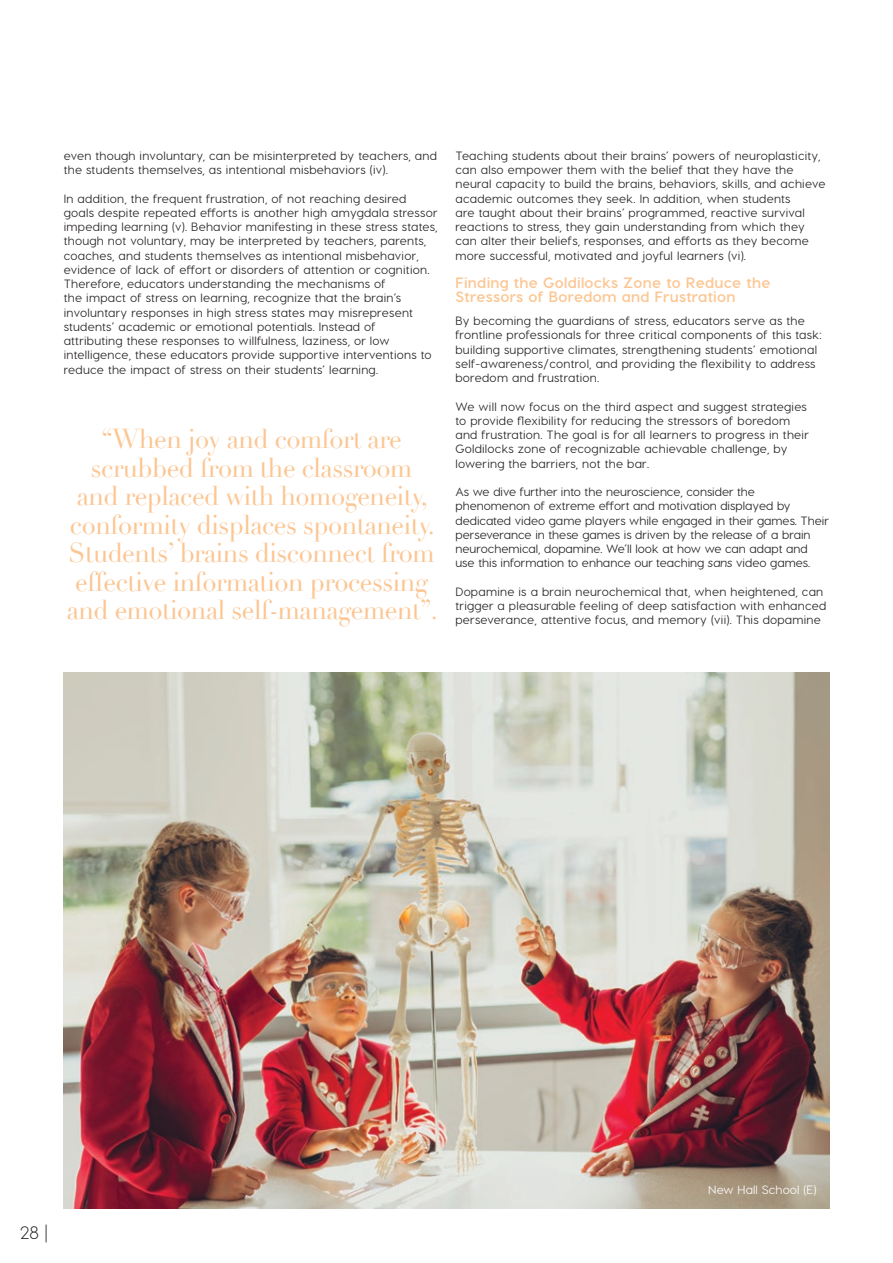
<style>
.page{position:relative;width:893px;height:1263px;background:#fff}
.page>*{position:absolute;margin:0;border:0;box-sizing:border-box;transform-origin:0 0}
.t1{font:26.85px/28.5px "Didot";letter-spacing:-.02em;color:#fcc693;text-align:center;scale:.95 1}
.t2{font:300 18px "Visby CF";color:#231f20}
.t3{font:700 15px/14.2px "Visby CF";letter-spacing:.02em;color:#fcc693}
.t4{font:500 12px/14.2px "Visby CF";letter-spacing:.02em;color:#231f20}
.t5{font:500 12px/14.2px "Visby CF";color:#231f20}
.t6{font:500 12px "Visby CF";letter-spacing:.01em;color:#fff}
.s1{font-style:italic}
</style>
<div class="page">
<img style="left:64px;top:673px;width:765px;height:536px">
<p class="t4" style="left:64px;top:148px;width:375px">even though involuntary, can be misinterpreted by teachers, and the students themselves, as intentional misbehaviors (iv).</p>
<p class="t4" style="left:64px;top:191px;width:375px">In addition, the frequent frustration, of not reaching desired goals despite repeated efforts is another high amygdala stressor impeding learning (v). Behavior manifesting in these stress states, though not voluntary, may be interpreted by teachers, parents, coaches, and students themselves as intentional misbehavior, evidence of lack of effort or disorders of attention or cognition.<br>Therefore, educators understanding the mechanisms of<br>the impact of stress on learning, recognize that the brain’s involuntary responses in high stress states may misrepresent students’ academic or emotional potentials. Instead of attributing these responses to willfulness, laziness, or low intelligence, these educators provide supportive interventions to reduce the impact of stress on their students’ learning.</p>
<h1 class="t1" style="left:67px;top:425px;width:392px">“When joy and comfort are scrubbed from the classroom<br>and replaced with homogeneity, conformity displaces spontaneity.<br>Students’ brains disconnect from effective information processing and emotional self-management”.</h1>
<p class="t4" style="left:455px;top:148px;width:371px">Teaching students about their brains’ powers of neuroplasticity, can also empower them with the belief that they have the neural capacity to build the brains, behaviors, skills, and achieve academic outcomes they seek. In addition, when students<br>are taught about their brains’ programmed, reactive survival reactions to stress, they gain understanding from which they can alter their beliefs, responses, and efforts as they become more successful, motivated and joyful learners (vi).</p>
<p class="t3" style="left:455px;top:276px;width:316px">Finding the Goldilocks Zone to Reduce the<br>Stressors of Boredom and Frustration</p>
<p class="t4" style="left:455px;top:314px;width:368px">By becoming the guardians of stress, educators serve as the frontline professionals for three critical components of this task: building supportive climates, strengthening students’ emotional self-awareness/control, and providing the flexibility to address boredom and frustration.</p>
<p class="t4" style="left:455px;top:399px;width:355px">We will now focus on the third aspect and suggest strategies to provide flexibility for reducing the stressors of boredom and frustration. The goal is for all learners to progress in their Goldilocks zone of recognizable achievable challenge, by lowering the barriers, not the bar.</p>
<p class="t5" style="left:455px;top:485px;width:375px">As we dive further into the neuroscience, consider the phenomenon of extreme effort and motivation displayed by dedicated video game players while engaged in their games. Their perseverance in these games is driven by the release of a brain neurochemical, dopamine. We’ll look at how we can adapt and use this information to enhance our teaching <span class="s1">sans</span> video games.</p>
<p class="t4" style="left:455px;top:584px;width:372px">Dopamine is a brain neurochemical that, when heightened, can trigger a pleasurable feeling of deep satisfaction with enhanced perseverance, attentive focus, and memory (vii). This dopamine</p>
<h2 class="t2" style="left:20px;top:1222px;width:29px">28 |</h2>
<p class="t6" style="left:708px;top:1182px;width:110px">New Hall School (E)</p>
</div>
